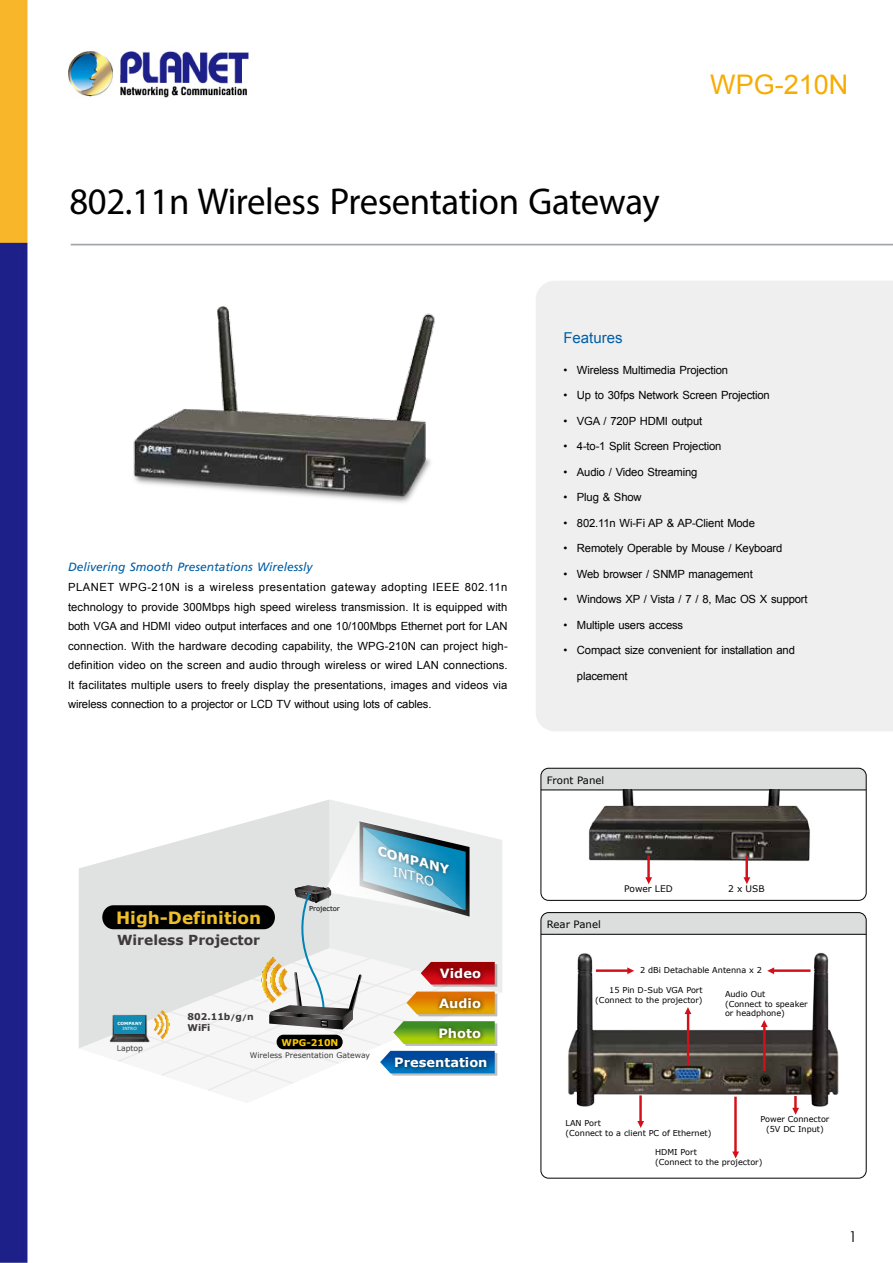
<style>
.page{position:relative;width:893px;height:1263px;background:#fff}
.page>*{position:absolute;margin:0;border:0;box-sizing:border-box;transform-origin:0 0}
.t1{font:37.5px "Myriad Pro";letter-spacing:-.01em;color:#000}
.t2{font:27px "Arial";color:#f7ac00}
.t3{font:700 16.95px "Verdana";color:#efbf29}
.t4{font:15px "Arial";color:#005ea6}
.t5{font:15px "Century Gothic";color:#000}
.t6{font:700 13.8px "Verdana";color:#3e3a39}
.t7{font:700 12.75px "Verdana";color:#fff}
.t8{font:italic 700 12.3px "Verdana";color:#fff;scale:1.07 1}
.t9{font:italic 12.3px "Verdana";color:#fff;scale:1.07 1}
.t10{font:italic 12px "Frutiger";color:#005ea6}
.t11{font:11.25px/19.5px "Arial";letter-spacing:-.015em;color:#000;text-align:justify}
.t12{font:10.2px "Verdana";color:#000}
.t13{font:700 9.3px/10.5px "Verdana";color:#3e3a39}
.t14{font:700 9.3px "Verdana";color:#fcc800}
.t15{font:9px "Verdana";color:#000}
.t16{font:8.1px/9.6px "Verdana";color:#000}
.t17{font:7.8px "Verdana";color:#3e3a39}
.t18{font:6.75px "Verdana";color:#000}
.t19{font:700 4.2px "Verdana";color:#fff}
.t20{font:4.2px "Verdana";color:#fff}
.s1{font-size:7.2px}
</style>
<div class="page">
<img style="left:0;top:0;width:893px;height:1263px">
<div style="left:536px;top:281px;width:357px;height:450px;background:#efefef"></div>
<svg style="left:79px;top:1048px;width:423px;height:55px"></svg>
<svg style="left:79px;top:799px;width:38px;height:249px;fill:#e0e1e1"></svg>
<div style="left:102px;top:905px;width:173px;height:24px;background:#000;border-radius:12px"></div>
<img style="left:109px;top:1012px;width:8px;height:42px">
<div style="left:114px;top:1016px;width:31px;height:18px;background:#128ab1"></div>
<svg style="left:117px;top:799px;width:385px;height:292px"></svg>
<img style="left:110px;top:292px;width:356px;height:232px">
<img style="left:539px;top:929px;width:328px;height:202px">
<div style="left:541px;top:768px;width:325px;height:22px;background:#dcdddd"></div>
<hr style="left:541px;top:790px;width:325px;height:1px;background:#000">
<div style="left:541px;top:768px;width:325px;height:133px;border:1px solid #000;border-radius:8px"></div>
<div style="left:541px;top:912px;width:325px;height:22px;background:#dcdddd"></div>
<hr style="left:541px;top:934px;width:325px;height:1px;background:#000">
<div style="left:541px;top:912px;width:325px;height:266px;border:1px solid #000;border-radius:8px"></div>
<svg style="left:792px;top:1096px;width:7px;height:19px"></svg>
<svg style="left:732px;top:1097px;width:7px;height:61px"></svg>
<svg style="left:637px;top:1095px;width:7px;height:33px"></svg>
<img style="left:583px;top:790px;width:233px;height:72px">
<svg style="left:645px;top:855px;width:7px;height:29px"></svg>
<svg style="left:743px;top:855px;width:7px;height:29px"></svg>
<svg style="left:685px;top:1007px;width:6px;height:58px"></svg>
<svg style="left:761px;top:1020px;width:7px;height:51px"></svg>
<svg style="left:767px;top:967px;width:43px;height:7px"></svg>
<svg style="left:596px;top:967px;width:38px;height:7px"></svg>
<h1 class="t1" style="left:69px;top:179px;width:592px">802.11n Wireless Presentation Gateway</h1>
<h2 class="t2" style="left:710px;top:67px;width:140px">WPG-210N</h2>
<p class="t10" style="left:68px;top:560px;width:246px">Delivering Smooth Presentations Wirelessly</p>
<p class="t11" style="left:68px;top:578px;width:441px">PLANET WPG-210N is a wireless presentation gateway adopting IEEE 802.11n technology to provide 300Mbps high speed wireless transmission. It is equipped with both VGA and HDMI video output interfaces and one 10/100Mbps Ethernet port for LAN connection. With the hardware decoding capability, the WPG-210N can project high&shy;definition video on the screen and audio through wireless or wired LAN connections.<br>It facilitates multiple users to freely display the presentations, images and videos via wireless connection to a projector or LCD TV without using lots of cables.</p>
<h3 class="t3" style="left:116px;top:906px;width:147px">High-Definition</h3>
<p class="t6" style="left:117px;top:930px;width:145px">Wireless Projector</p>
<p class="t18" style="left:309px;top:904px;width:32px">Projector</p>
<p class="t8" style="left:381px;top:843px;width:71px;rotate:15deg">COMPANY</p>
<p class="t9" style="left:396px;top:864px;width:42px;rotate:15deg">INTRO</p>
<p class="t19" style="left:117px;top:1020px;width:26px">COMPANY</p>
<p class="t20" style="left:123px;top:1026px;width:16px">INTRO</p>
<p class="t17" style="left:117px;top:1043px;width:28px">Laptop</p>
<p class="t13" style="left:188px;top:1012px;width:68px">802.11b<span class="s1">/</span>g<span class="s1">/</span>n<br>WiFi</p>
<p class="t14" style="left:282px;top:1036px;width:58px">WPG-210N</p>
<p class="t17" style="left:250px;top:1050px;width:122px">Wireless Presentation Gateway</p>
<p class="t7" style="left:440px;top:965px;width:42px">Video</p>
<p class="t7" style="left:439px;top:995px;width:43px">Audio</p>
<p class="t7" style="left:438px;top:1025px;width:44px">Photo</p>
<p class="t7" style="left:394px;top:1054px;width:95px">Presentation</p>
<h3 class="t4" style="left:563px;top:328px;width:61px">Features</h3>
<p class="t11" style="left:563px;top:360px;width:166px">• Wireless Multimedia Projection</p>
<p class="t11" style="left:563px;top:385px;width:208px">• Up to 30fps Network Screen Projection</p>
<p class="t11" style="left:563px;top:411px;width:140px">• VGA / 720P HDMI output</p>
<p class="t11" style="left:563px;top:436px;width:160px">• 4-to-1 Split Screen Projection</p>
<p class="t11" style="left:563px;top:462px;width:135px">• Audio / Video Streaming</p>
<p class="t11" style="left:563px;top:487px;width:80px">• Plug &amp; Show</p>
<p class="t11" style="left:563px;top:513px;width:193px">• 802.11n Wi-Fi AP &amp; AP-Client Mode</p>
<p class="t11" style="left:563px;top:538px;width:220px">• Remotely Operable by Mouse / Keyboard</p>
<p class="t11" style="left:563px;top:564px;width:191px">• Web browser / SNMP management</p>
<p class="t11" style="left:563px;top:589px;width:246px">• Windows XP / Vista / 7 / 8, Mac OS X support</p>
<p class="t11" style="left:563px;top:615px;width:121px">• Multiple users access</p>
<p class="t11" style="left:563px;top:640px;width:233px">• Compact size convenient for installation and</p>
<p class="t11" style="left:577px;top:666px;width:52px">placement</p>
<p class="t12" style="left:547px;top:773px;width:59px">Front Panel</p>
<p class="t12" style="left:547px;top:918px;width:56px">Rear Panel</p>
<p class="t15" style="left:624px;top:883px;width:50px">Power LED</p>
<p class="t15" style="left:728px;top:883px;width:38px">2 x USB</p>
<p class="t16" style="left:640px;top:965px;width:123px">2 dBi Detachable Antenna x 2</p>
<p class="t16" style="left:595px;top:986px;width:109px;text-align:right">15 Pin D-Sub VGA Port (Connect to the projector)</p>
<p class="t16" style="left:725px;top:989px;width:84px">Audio Out<br>(Connect to speaker or headphone)</p>
<p class="t16" style="left:566px;top:1119px;width:147px">LAN Port<br>(Connect to a client PC of Ethernet)</p>
<p class="t16" style="left:760px;top:1114px;width:71px;text-align:center">Power Connector (5V DC Input)</p>
<p class="t16" style="left:655px;top:1148px;width:109px">HDMI Port<br>(Connect to the projector)</p>
<h3 class="t5" style="left:849px;top:1227px;width:10px">1</h3>
</div>
